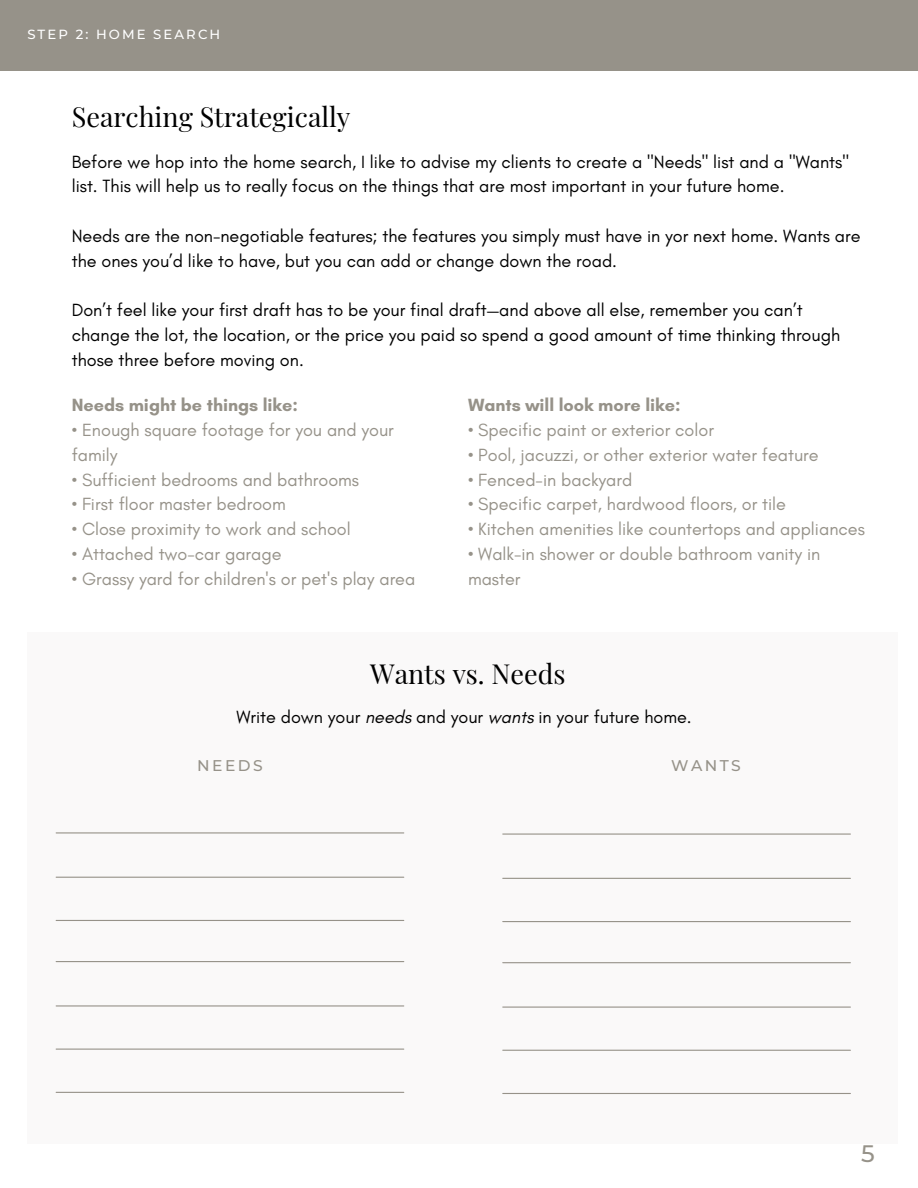
<style>
.page{position:relative;width:918px;height:1188px;background:#fff}
.page>*{position:absolute;margin:0;border:0;box-sizing:border-box;transform-origin:0 0}
.t1{font:27px "Playfair Display";color:#000}
.t2{font:500 23.7px "Montserrat";color:#969289}
.t3{font:18px/24.8px "Glacial Indifference";color:#000}
.t4{font:18px/24.8px "Glacial Indifference";color:#969289}
.t5{font:700 18px "Glacial Indifference";color:#969289}
.t6{font:500 15.45px "Montserrat";letter-spacing:.16em;color:#969289}
.t7{font:500 13.2px "Montserrat";letter-spacing:.155em;color:#fff}
.s1{font-style:italic}
</style>
<div class="page">
<div style="left:0;top:0;width:918px;height:70px;background:#969289"></div>
<div style="left:27px;top:632px;width:871px;height:512px;background:#f4f3f3"></div>
<hr style="left:56px;top:832px;width:348px;height:2px;background:#969289">
<hr style="left:56px;top:877px;width:348px;height:1px;background:#969289">
<hr style="left:56px;top:920px;width:348px;height:1px;background:#969289">
<hr style="left:56px;top:961px;width:348px;height:1px;background:#969289">
<hr style="left:56px;top:1005px;width:348px;height:2px;background:#969289">
<hr style="left:56px;top:1049px;width:348px;height:1px;background:#969289">
<hr style="left:56px;top:1092px;width:348px;height:1px;background:#969289">
<hr style="left:503px;top:834px;width:347px;height:1px;background:#969289">
<hr style="left:503px;top:878px;width:347px;height:1px;background:#969289">
<hr style="left:503px;top:921px;width:347px;height:1px;background:#969289">
<hr style="left:503px;top:962px;width:347px;height:1px;background:#969289">
<hr style="left:503px;top:1007px;width:347px;height:1px;background:#969289">
<hr style="left:503px;top:1050px;width:347px;height:1px;background:#969289">
<hr style="left:503px;top:1093px;width:347px;height:1px;background:#969289">
<p class="t7" style="left:27px;top:26px;width:195px">STEP 2: HOME SEARCH</p>
<p class="t1" style="left:72px;top:98px;width:280px">Searching Strategically</p>
<p class="t3" style="left:72px;top:149px;width:779px">Before we hop into the home search, I like to advise my clients to create a "Needs" list and a "Wants" list. This will help us to really focus on the things that are most important in your future home.</p>
<p class="t3" style="left:72px;top:223px;width:790px">Needs are the non-negotiable features; the features you simply must have in yor next home. Wants are the ones you’d like to have, but you can add or change down the road.</p>
<p class="t3" style="left:72px;top:297px;width:770px">Don’t feel like your first draft has to be your final draft—and above all else, remember you can’t change the lot, the location, or the price you paid so spend a good amount of time thinking through those three before moving on.</p>
<p class="t5" style="left:72px;top:394px;width:228px">Needs might be things like:</p>
<p class="t4" style="left:72px;top:417px;width:324px">• Enough square footage for you and your family</p>
<p class="t4" style="left:72px;top:467px;width:289px">• Sufficient bedrooms and bathrooms</p>
<p class="t4" style="left:72px;top:492px;width:216px">• First floor master bedroom</p>
<p class="t4" style="left:72px;top:516px;width:281px">• Close proximity to work and school</p>
<p class="t4" style="left:72px;top:541px;width:211px">• Attached two-car garage</p>
<p class="t4" style="left:72px;top:566px;width:345px">• Grassy yard for children's or pet's play area</p>
<p class="t5" style="left:468px;top:394px;width:214px">Wants will look more like:</p>
<p class="t4" style="left:468px;top:417px;width:248px">• Specific paint or exterior color</p>
<p class="t4" style="left:468px;top:442px;width:352px">• Pool, jacuzzi, or other exterior water feature</p>
<p class="t4" style="left:468px;top:467px;width:166px">• Fenced-in backyard</p>
<p class="t4" style="left:468px;top:492px;width:320px">• Specific carpet, hardwood floors, or tile</p>
<p class="t4" style="left:468px;top:516px;width:398px">• Kitchen amenities like countertops and appliances</p>
<p class="t4" style="left:468px;top:541px;width:354px">• Walk-in shower or double bathroom vanity in master</p>
<p class="t1" style="left:370px;top:654px;width:197px">Wants vs. Needs</p>
<p class="t3" style="left:236px;top:704px;width:457px">Write down your <span class="s1">needs</span> and your <span class="s1">wants</span> in your future home.</p>
<p class="t6" style="left:197px;top:756px;width:67px">NEEDS</p>
<p class="t6" style="left:671px;top:756px;width:71px">WANTS</p>
<p class="t2" style="left:861px;top:1139px;width:15px">5</p>
</div>
